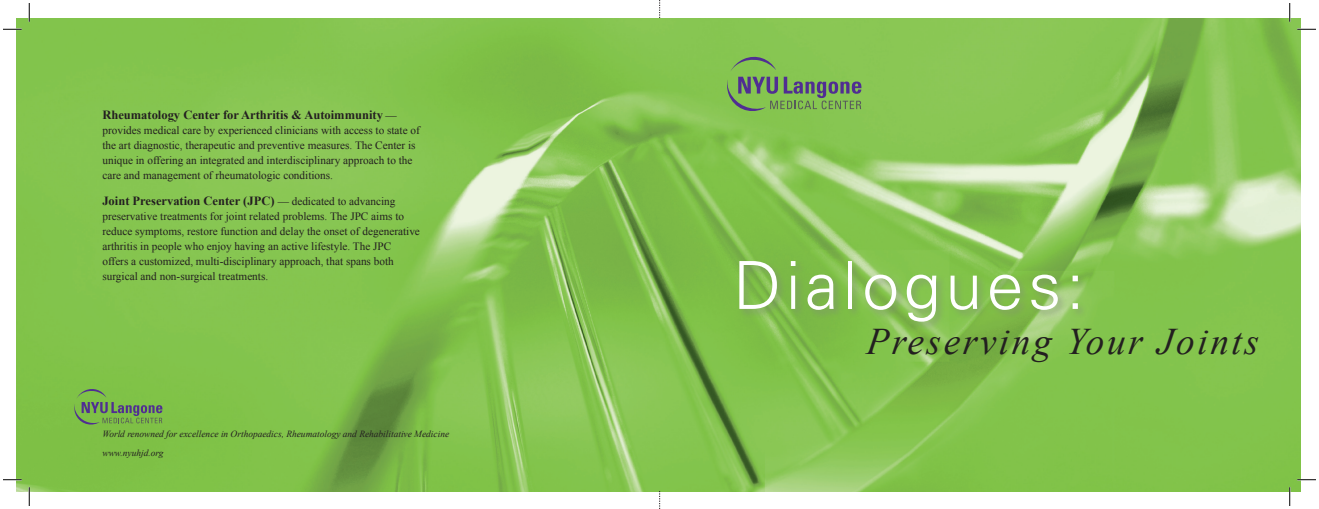
<style>
.page{position:relative;width:1319px;height:509px;background:#fff}
.page>*{position:absolute;margin:0;border:0;box-sizing:border-box;transform-origin:0 0}
.t1{font:300 66.25px "Univers LT Std";letter-spacing:.07em;color:#fff}
.t2{font:italic 37.5px "Times New Roman";letter-spacing:.075em;color:#231f20}
.t3{font:700 12.5px "Times New Roman";color:#231f20}
.t4{font:11.25px/15px "Times New Roman";color:#231f20}
.t5{font:italic 9.38px "Times New Roman";color:#231f20}
.s1{font-weight:400;font-size:11.25px}
</style>
<div class="page">
<img style="left:17px;top:18px;width:1284px;height:473px">
<svg style="left:659px;top:0;width:1px;height:18px"></svg>
<svg style="left:659px;top:490px;width:1px;height:18px"></svg>
<div style="left:737px;top:259px;width:350px;height:72px;background:#808083;opacity:.43"></div>
<svg style="left:730px;top:54px;width:46px;height:17px"></svg>
<svg style="left:726px;top:77px;width:135px;height:38px;background:#78a05e"></svg>
<svg style="left:74px;top:387px;width:88px;height:40px;background:#76a851"></svg>
<svg style="left:3px;top:28px;width:19px;height:2px"></svg>
<svg style="left:1297px;top:28px;width:18px;height:2px"></svg>
<svg style="left:3px;top:478px;width:19px;height:2px"></svg>
<svg style="left:1297px;top:478px;width:18px;height:2px"></svg>
<svg style="left:28px;top:3px;width:2px;height:19px"></svg>
<svg style="left:28px;top:487px;width:2px;height:18px"></svg>
<svg style="left:1288px;top:3px;width:2px;height:19px"></svg>
<svg style="left:1288px;top:487px;width:2px;height:18px"></svg>
<p class="t3" style="left:102px;top:106px;width:296px">Rheumatology Center for Arthritis &amp; Autoimmunity <span class="s1">—</span></p>
<p class="t4" style="left:102px;top:122px;width:319px">provides medical care by experienced clinicians with access to state of the art diagnostic, therapeutic and preventive measures. The Center is unique in offering an integrated and interdisciplinary approach to the care and management of rheumatologic conditions.</p>
<p class="t3" style="left:102px;top:192px;width:294px">Joint Preservation Center (JPC) <span class="s1">— dedicated to advancing</span></p>
<p class="t4" style="left:102px;top:209px;width:319px">preservative treatments for joint related problems. The JPC aims to reduce symptoms, restore function and delay the onset of degenerative arthritis in people who enjoy having an active lifestyle. The JPC offers a customized, multi-disciplinary approach, that spans both surgical and non-surgical treatments.</p>
<p class="t5" style="left:102px;top:427px;width:348px">World renowned for excellence in Orthopaedics, Rheumatology and Rehabilitative Medicine</p>
<p class="t5" style="left:102px;top:446px;width:62px">www.nyuhjd.org</p>
<p class="t1" style="left:733px;top:245px;width:352px">Dialogues:</p>
<p class="t2" style="left:866px;top:315px;width:394px">Preserving Your Joints</p>
</div>
